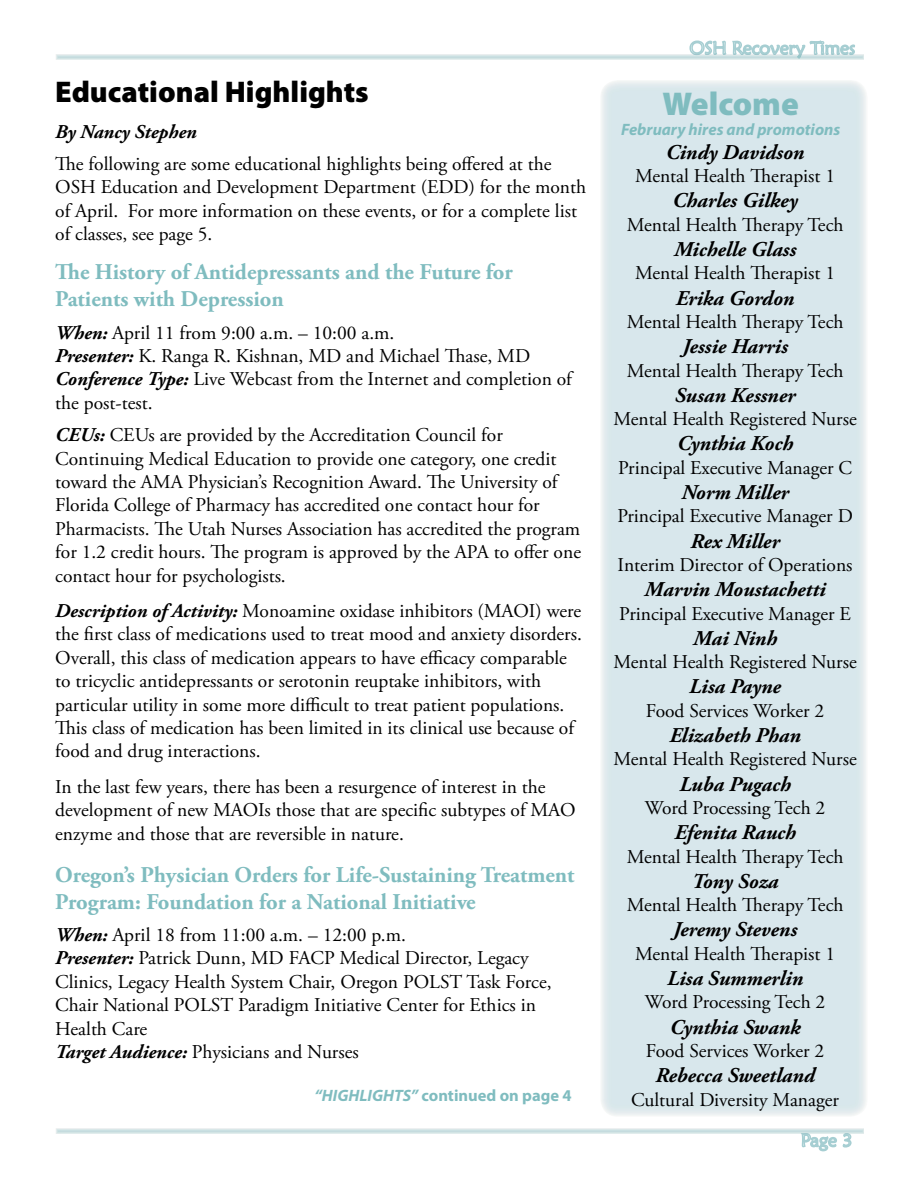
<style>
.page{position:relative;width:918px;height:1188px;background:#fff}
.page>*{position:absolute;margin:0;border:0;box-sizing:border-box;transform-origin:0 0}
.t1{font:900 33px "Myriad Pro";color:#7fbcbf}
.t2{font:900 30px "Myriad Pro";color:#000}
.t3{font:700 22.5px/27px "Adobe Garamond Pro";color:#7fbcbf}
.t4{font:italic 700 21px "Adobe Garamond Pro";color:#000}
.t5{font:19.5px/23.4px "Adobe Garamond Pro";color:#000}
.t6{font:italic 700 19.5px "Adobe Garamond Pro";color:#000}
.t7{font:700 16.5px "Myriad Pro";color:#7fbcbf}
.t8{font:italic 700 16.5px "Myriad Pro";color:#7fbcbf}
.s1{font-weight:700;font-style:italic}
.s2{font-style:italic}
</style>
<div class="page">
<svg style="left:689px;top:40px;width:166px;height:14px"></svg>
<img style="left:693px;top:54px;width:161px;height:5px">
<svg style="left:801px;top:1133px;width:36px;height:18px"></svg>
<svg style="left:843px;top:1133px;width:9px;height:15px"></svg>
<h2 class="t2" style="left:55px;top:75px;width:315px">Educational Highlights</h2>
<p class="t6" style="left:55px;top:120px;width:143px">By Nancy Stephen</p>
<p class="t5" style="left:55px;top:153px;width:532px">The following are some educational highlights being offered at the OSH Education and Development Department (EDD) for the month of April. For more information on these events, or for a complete list of classes, see page 5.</p>
<p class="t3" style="left:55px;top:259px;width:459px">The History of Antidepressants and the Future for<br>Patients with Depression</p>
<p class="t5" style="left:55px;top:321px;width:518px"><span class="s1">When:</span> April 11 from 9:00 a.m. – 10:00 a.m.<br><span class="s1">Presenter:</span> K. Ranga R. Kishnan, MD and Michael Thase, MD <span class="s1">Conference Type:</span> Live Webcast from the Internet and completion of the post-test.</p>
<p class="t5" style="left:55px;top:424px;width:527px"><span class="s1">CEUs:</span> CEUs are provided by the Accreditation Council for Continuing Medical Education to provide one category, one credit toward the AMA Physician’s Recognition Award. The University of Florida College of Pharmacy has accredited one contact hour for Pharmacists. The Utah Nurses Association has accredited the program for 1.2 credit hours. The program is approved by the APA to offer one contact hour for psychologists.</p>
<p class="t5" style="left:55px;top:600px;width:528px"><span class="s1">Description of Activity:</span> Monoamine oxidase inhibitors (MAOI) were the first class of medications used to treat mood and anxiety disorders.<br>Overall, this class of medication appears to have efficacy comparable to tricyclic antidepressants or serotonin reuptake inhibitors, with particular utility in some more difficult to treat patient populations.<br>This class of medication has been limited in its clinical use because of food and drug interactions.</p>
<p class="t5" style="left:55px;top:776px;width:522px">In the last few years, there has been a resurgence of interest in the development of new MAOIs those that are specific subtypes of MAO enzyme and those that are reversible in nature.</p>
<p class="t3" style="left:55px;top:861px;width:521px">Oregon’s Physician Orders for Life-Sustaining Treatment<br>Program: Foundation for a National Initiative</p>
<p class="t5" style="left:55px;top:924px;width:498px"><span class="s1">When:</span> April 18 from 11:00 a.m. – 12:00 p.m.<br><span class="s1">Presenter:</span> Patrick Dunn, MD FACP Medical Director, Legacy Clinics, Legacy Health System Chair, Oregon POLST Task Force, Chair National POLST Paradigm Initiative Center for Ethics in Health Care<br><span class="s1">Target Audience:</span> Physicians and Nurses</p>
<p class="t7" style="left:315px;top:1086px;width:259px"><span class="s2">“HIGHLIGHTS”</span> continued on page 4</p>
<h1 class="t1" style="left:663px;top:85px;width:138px">Welcome</h1>
<p class="t8" style="left:621px;top:120px;width:221px">February hires and promotions</p>
<p class="t4" style="left:666px;top:140px;width:140px">Cindy Davidson</p>
<p class="t5" style="left:635px;top:165px;width:202px">Mental Health Therapist 1</p>
<p class="t4" style="left:673px;top:189px;width:127px">Charles Gilkey</p>
<p class="t5" style="left:627px;top:214px;width:218px">Mental Health Therapy Tech</p>
<p class="t4" style="left:674px;top:237px;width:124px">Michelle Glass</p>
<p class="t5" style="left:635px;top:262px;width:202px">Mental Health Therapist 1</p>
<p class="t4" style="left:676px;top:286px;width:120px">Erika Gordon</p>
<p class="t5" style="left:627px;top:311px;width:218px">Mental Health Therapy Tech</p>
<p class="t4" style="left:682px;top:334px;width:107px">Jessie Harris</p>
<p class="t5" style="left:627px;top:359px;width:218px">Mental Health Therapy Tech</p>
<p class="t4" style="left:675px;top:383px;width:122px">Susan Kessner</p>
<p class="t5" style="left:614px;top:408px;width:245px">Mental Health Registered Nurse</p>
<p class="t4" style="left:677px;top:432px;width:117px">Cynthia Koch</p>
<p class="t5" style="left:618px;top:457px;width:235px">Principal Executive Manager C</p>
<p class="t4" style="left:681px;top:480px;width:109px">Norm Miller</p>
<p class="t5" style="left:617px;top:505px;width:237px">Principal Executive Manager D</p>
<p class="t4" style="left:691px;top:529px;width:91px">Rex Miller</p>
<p class="t5" style="left:618px;top:554px;width:236px">Interim Director of Operations</p>
<p class="t4" style="left:645px;top:577px;width:182px">Marvin Moustachetti</p>
<p class="t5" style="left:619px;top:602px;width:233px">Principal Executive Manager E</p>
<p class="t4" style="left:693px;top:626px;width:85px">Mai Ninh</p>
<p class="t5" style="left:614px;top:651px;width:245px">Mental Health Registered Nurse</p>
<p class="t4" style="left:689px;top:675px;width:93px">Lisa Payne</p>
<p class="t5" style="left:646px;top:700px;width:180px">Food Services Worker 2</p>
<p class="t4" style="left:669px;top:723px;width:133px">Elizabeth Phan</p>
<p class="t5" style="left:614px;top:748px;width:245px">Mental Health Registered Nurse</p>
<p class="t4" style="left:679px;top:772px;width:113px">Luba Pugach</p>
<p class="t5" style="left:645px;top:797px;width:182px">Word Processing Tech 2</p>
<p class="t4" style="left:675px;top:820px;width:123px">Efenita Rauch</p>
<p class="t5" style="left:627px;top:845px;width:218px">Mental Health Therapy Tech</p>
<p class="t4" style="left:692px;top:869px;width:88px">Tony Soza</p>
<p class="t5" style="left:627px;top:894px;width:218px">Mental Health Therapy Tech</p>
<p class="t4" style="left:673px;top:918px;width:126px">Jeremy Stevens</p>
<p class="t5" style="left:635px;top:943px;width:202px">Mental Health Therapist 1</p>
<p class="t4" style="left:667px;top:966px;width:138px">Lisa Summerlin</p>
<p class="t5" style="left:645px;top:991px;width:182px">Word Processing Tech 2</p>
<p class="t4" style="left:670px;top:1015px;width:132px">Cynthia Swank</p>
<p class="t5" style="left:646px;top:1040px;width:180px">Food Services Worker 2</p>
<p class="t4" style="left:655px;top:1063px;width:161px">Rebecca Sweetland</p>
<p class="t5" style="left:631px;top:1088px;width:209px">Cultural Diversity Manager</p>
</div>
